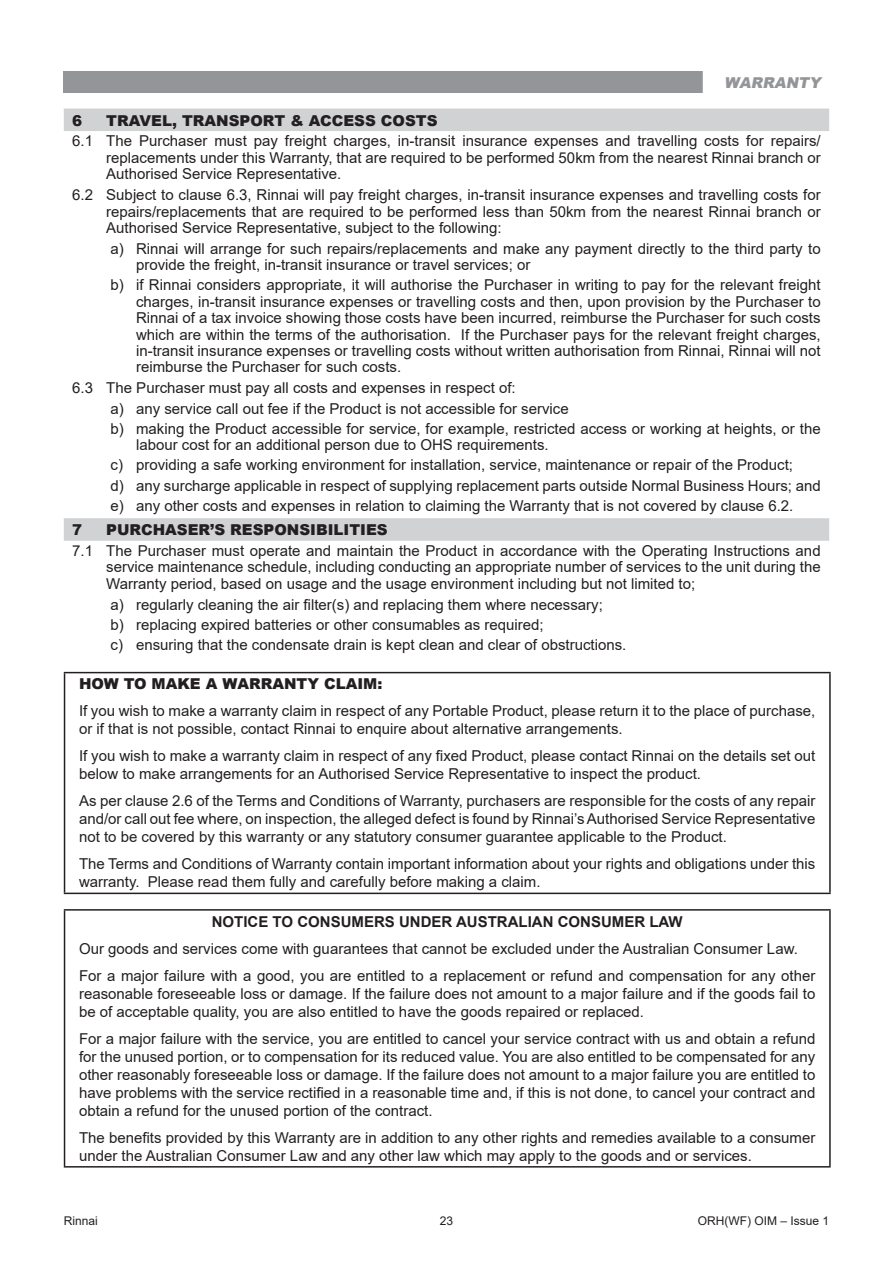
<style>
.page{position:relative;width:893px;height:1263px;background:#fff}
.page>*{position:absolute;margin:0;border:0;box-sizing:border-box;transform-origin:0 0}
.t1{font:15px/18px "Arial";color:#231f20}
.t2{font:900 15px "Arial";color:#231f20}
.t3{font:700 15px "Arial";color:#231f20}
.t4{font:italic 900 15px "Arial";color:#939598}
.t5{font:12px "Arial";color:#231f20}
</style>
<div class="page">
<div style="left:64px;top:71px;width:765px;height:21px;background:#939598"></div>
<div style="left:64px;top:109px;width:765px;height:22px;background:#d1d2d4"></div>
<div style="left:64px;top:518px;width:765px;height:23px;background:#d1d2d4"></div>
<hr style="left:64px;top:672px;width:767px;height:1px;background:#231f20">
<hr style="left:64px;top:673px;width:1px;height:220px;background:#231f20">
<hr style="left:829px;top:673px;width:2px;height:220px;background:#231f20">
<hr style="left:64px;top:893px;width:767px;height:1px;background:#231f20">
<hr style="left:64px;top:909px;width:767px;height:2px;background:#231f20">
<hr style="left:64px;top:911px;width:1px;height:255px;background:#231f20">
<hr style="left:829px;top:911px;width:2px;height:255px;background:#231f20">
<hr style="left:64px;top:1166px;width:767px;height:1px;background:#231f20">
<div style="left:703px;top:64px;width:139px;height:36px;background:#fff"></div>
<p class="t4" style="left:724px;top:72px;width:102px">WARRANTY</p>
<p class="t2" style="left:72px;top:109px;width:12px">6</p>
<p class="t2" style="left:106px;top:109px;width:333px">TRAVEL, TRANSPORT &amp; ACCESS COSTS</p>
<p class="t1" style="left:106px;top:133px;width:716px;line-height:16.5px;text-align:justify;text-indent:-34px">6.1 The Purchaser must pay freight charges, in-transit insurance expenses and travelling costs for repairs/ replacements under this Warranty, that are required to be performed 50km from the nearest Rinnai branch or Authorised Service Representative.</p>
<p class="t1" style="left:106px;top:186px;width:716px;line-height:16.5px;text-align:justify;text-indent:-34px">6.2 Subject to clause 6.3, Rinnai will pay freight charges, in-transit insurance expenses and travelling costs for repairs/replacements that are required to be performed less than 50km from the nearest Rinnai branch or Authorised Service Representative, subject to the following:</p>
<p class="t1" style="left:136px;top:240px;width:686px;line-height:16.5px;text-indent:-26px">a) Rinnai will arrange for such repairs/replacements and make any payment directly to the third party to provide the freight, in-transit insurance or travel services; or</p>
<p class="t1" style="left:136px;top:277px;width:686px;line-height:16.4px;text-align:justify;text-indent:-26px">b) if Rinnai considers appropriate, it will authorise the Purchaser in writing to pay for the relevant freight charges, in-transit insurance expenses or travelling costs and then, upon provision by the Purchaser to Rinnai of a tax invoice showing those costs have been incurred, reimburse the Purchaser for such costs which are within the terms of the authorisation. If the Purchaser pays for the relevant freight charges, in-transit insurance expenses or travelling costs without written authorisation from Rinnai, Rinnai will not reimburse the Purchaser for such costs.</p>
<p class="t1" style="left:111px;top:377px;width:712px;line-height:20.4px;text-indent:-38px">6.3 The Purchaser must pay all costs and expenses in respect of:<br>a) any service call out fee if the Product is not accessible for service<br>b) making the Product accessible for service, for example, restricted access or working at heights, or the</p>
<p class="t1" style="left:111px;top:435px;width:712px;line-height:20.1px;text-indent:26px">labour cost for an additional person due to OHS requirements.<br>c) providing a safe working environment for installation, service, maintenance or repair of the Product;<br>d) any surcharge applicable in respect of supplying replacement parts outside Normal Business Hours; and e) any other costs and expenses in relation to claiming the Warranty that is not covered by clause 6.2.</p>
<p class="t2" style="left:72px;top:519px;width:12px">7</p>
<p class="t2" style="left:106px;top:519px;width:283px">PURCHASER’S RESPONSIBILITIES</p>
<p class="t1" style="left:106px;top:542px;width:716px;line-height:16.5px;text-align:justify;text-indent:-34px">7.1 The Purchaser must operate and maintain the Product in accordance with the Operating Instructions and service maintenance schedule, including conducting an appropriate number of services to the unit during the Warranty period, based on usage and the usage environment including but not limited to;</p>
<p class="t1" style="left:111px;top:594px;width:517px;line-height:20.2px">a) regularly cleaning the air filter(s) and replacing them where necessary;<br>b) replacing expired batteries or other consumables as required;<br>c) ensuring that the condensate drain is kept clean and clear of obstructions.</p>
<p class="t2" style="left:79px;top:673px;width:305px">HOW TO MAKE A WARRANTY CLAIM:</p>
<p class="t1" style="left:79px;top:702px;width:738px">If you wish to make a warranty claim in respect of any Portable Product, please return it to the place of purchase, or if that is not possible, contact Rinnai to enquire about alternative arrangements.</p>
<p class="t1" style="left:79px;top:747px;width:738px">If you wish to make a warranty claim in respect of any fixed Product, please contact Rinnai on the details set out below to make arrangements for an Authorised Service Representative to inspect the product.</p>
<p class="t1" style="left:79px;top:792px;width:738px;text-align:justify">As per clause 2.6 of the Terms and Conditions of Warranty, purchasers are responsible for the costs of any repair and/or call out fee where, on inspection, the alleged defect is found by Rinnai’s Authorised Service Representative not to be covered by this warranty or any statutory consumer guarantee applicable to the Product.</p>
<p class="t1" style="left:79px;top:855px;width:738px">The Terms and Conditions of Warranty contain important information about your rights and obligations under this warranty. Please read them fully and carefully before making a claim.</p>
<p class="t3" style="left:212px;top:911px;width:472px">NOTICE TO CONSUMERS UNDER AUSTRALIAN CONSUMER LAW</p>
<p class="t1" style="left:79px;top:935px;width:738px;line-height:27px">Our goods and services come with guarantees that cannot be excluded under the Australian Consumer Law.<br>For a major failure with a good, you are entitled to a replacement or refund and compensation for any other</p>
<p class="t1" style="left:79px;top:984px;width:738px">reasonable foreseeable loss or damage. If the failure does not amount to a major failure and if the goods fail to be of acceptable quality, you are also entitled to have the goods repaired or replaced.</p>
<p class="t1" style="left:79px;top:1029px;width:738px;text-align:justify">For a major failure with the service, you are entitled to cancel your service contract with us and obtain a refund for the unused portion, or to compensation for its reduced value. You are also entitled to be compensated for any other reasonably foreseeable loss or damage. If the failure does not amount to a major failure you are entitled to have problems with the service rectified in a reasonable time and, if this is not done, to cancel your contract and obtain a refund for the unused portion of the contract.</p>
<p class="t1" style="left:79px;top:1128px;width:738px">The benefits provided by this Warranty are in addition to any other rights and remedies available to a consumer under the Australian Consumer Law and any other law which may apply to the goods and or services.</p>
<p class="t5" style="left:64px;top:1212px;width:36px">Rinnai</p>
<p class="t5" style="left:440px;top:1212px;width:15px">23</p>
<p class="t5" style="left:698px;top:1212px;width:133px">ORH(WF) OIM – Issue 1</p>
</div>
